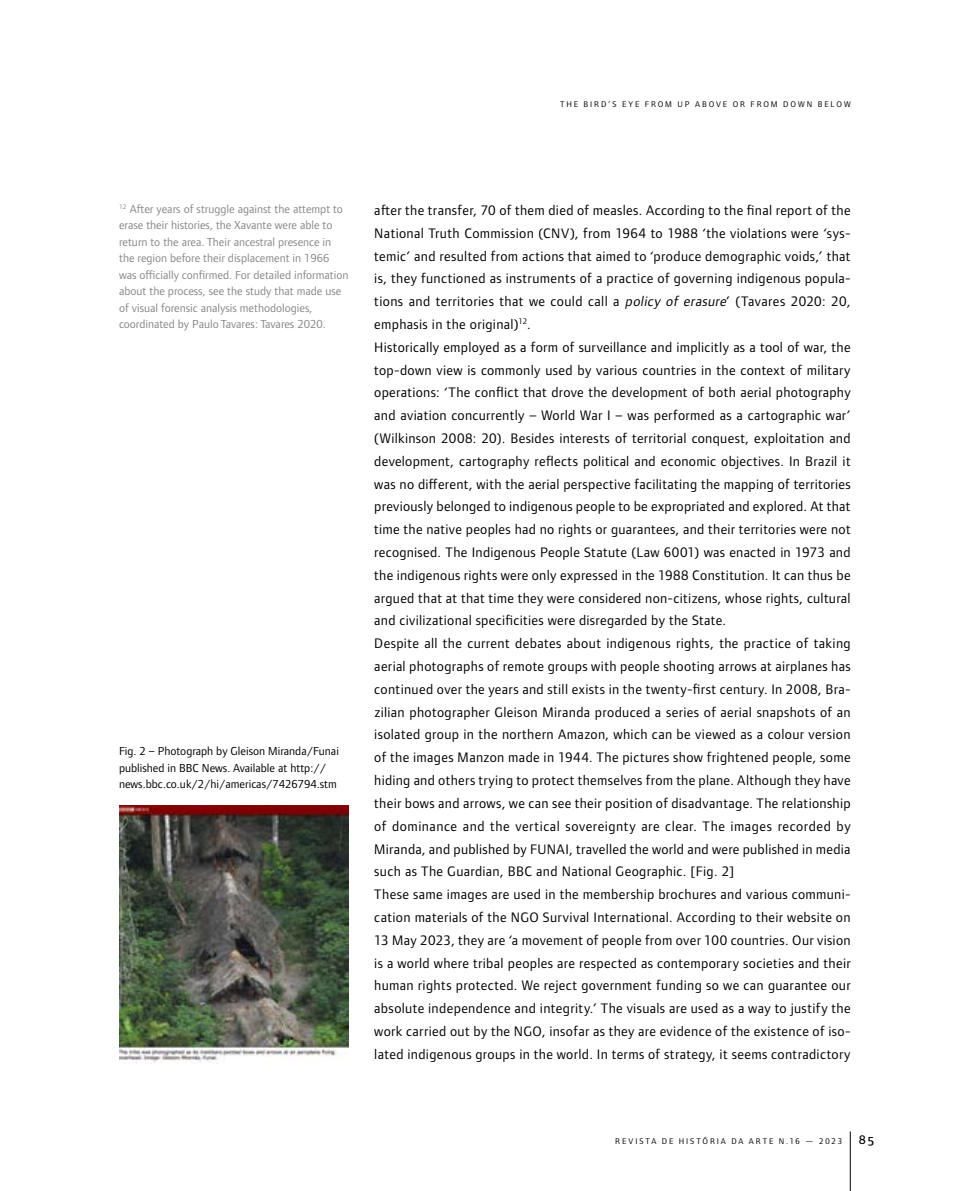
<style>
.page{position:relative;width:957px;height:1191px;background:#fff}
.page>*{position:absolute;margin:0;border:0;box-sizing:border-box;transform-origin:0 0}
.t1{font:14.25px/22.8px "Foundry Form Sans OT2 W04";letter-spacing:.025em;color:#000}
.t2{font:13.5px "Foundry Form Sans Medium SC";color:#000}
.t3{font:12px/16.5px "Foundry Form Sans OT2 W04";color:#878787}
.t4{font:12px/16.5px "Foundry Form Sans OT2 W04";color:#000}
.t5{font:8.55px "Foundry Form Sans OT2 W04";letter-spacing:.22em;color:#000}
.t6{font:8.55px "Foundry Form Sans";letter-spacing:.225em;color:#000}
.s1{font-style:italic}
</style>
<div class="page">
<hr style="left:850px;top:1131px;width:1px;height:60px;background:#000">
<img style="left:119px;top:805px;width:230px;height:258px">
<p class="t5" style="left:560px;top:99px;width:292px">THE BIRD’S EYE FROM UP ABOVE OR FROM DOWN BELOW</p>
<p class="t3" style="left:119px;top:200px;width:231px"><sup>12</sup> After years of struggle against the attempt to erase their histories, the Xavante were able to return to the area. Their ancestral presence in the region before their displacement in 1966 was officially confirmed. For detailed information about the process, see the study that made use of visual forensic analysis methodologies, coordinated by Paulo Tavares: Tavares 2020.</p>
<p class="t4" style="left:119px;top:743px;width:221px">Fig. 2 – Photograph by Gleison Miranda/Funai published in BBC News. Available at http:// news.bbc.co.uk/2/hi/americas/7426794.stm</p>
<p class="t1" style="left:374px;top:199px;width:478px">after the transfer, 70 of them died of measles. According to the final report of the National Truth Commission (CNV), from 1964 to 1988 ‘the violations were ‘sys&shy;temic’ and resulted from actions that aimed to ‘produce demographic voids,’ that is, they functioned as instruments of a practice of governing indigenous popula&shy;tions and territories that we could call a <span class="s1">policy of erasure</span>’ (Tavares 2020: 20, emphasis in the original)<sup>12</sup>.<br>Historically employed as a form of surveillance and implicitly as a tool of war, the top-down view is commonly used by various countries in the context of military operations: ‘The conflict that drove the development of both aerial photography and aviation concurrently – World War I – was performed as a cartographic war’ (Wilkinson 2008: 20). Besides interests of territorial conquest, exploitation and development, cartography reflects political and economic objectives. In Brazil it was no different, with the aerial perspective facilitating the mapping of territories previously belonged to indigenous people to be expropriated and explored. At that time the native peoples had no rights or guarantees, and their territories were not recognised. The Indigenous People Statute (Law 6001) was enacted in 1973 and the indigenous rights were only expressed in the 1988 Constitution. It can thus be argued that at that time they were considered non-citizens, whose rights, cultural and civilizational specificities were disregarded by the State.<br>Despite all the current debates about indigenous rights, the practice of taking aerial photographs of remote groups with people shooting arrows at airplanes has continued over the years and still exists in the twenty-first century. In 2008, Bra&shy;zilian photographer Gleison Miranda produced a series of aerial snapshots of an isolated group in the northern Amazon, which can be viewed as a colour version of the images Manzon made in 1944. The pictures show frightened people, some hiding and others trying to protect themselves from the plane. Although they have their bows and arrows, we can see their position of disadvantage. The relationship of dominance and the vertical sovereignty are clear. The images recorded by Miranda, and published by FUNAI, travelled the world and were published in media such as The Guardian, BBC and National Geographic. [Fig. 2]<br>These same images are used in the membership brochures and various communi&shy;cation materials of the NGO Survival International. According to their website on 13 May 2023, they are ‘a movement of people from over 100 countries. Our vision is a world where tribal peoples are respected as contemporary societies and their human rights protected. We reject government funding so we can guarantee our absolute independence and integrity.’ The visuals are used as a way to justify the work carried out by the NGO, insofar as they are evidence of the existence of iso&shy;lated indigenous groups in the world. In terms of strategy, it seems contradictory</p>
<p class="t6" style="left:615px;top:1136px;width:228px">REVISTA DE HISTîRIA DA ARTE N.16 — 2023</p>
<p class="t2" style="left:859px;top:1132px;width:16px">85</p>
</div>
